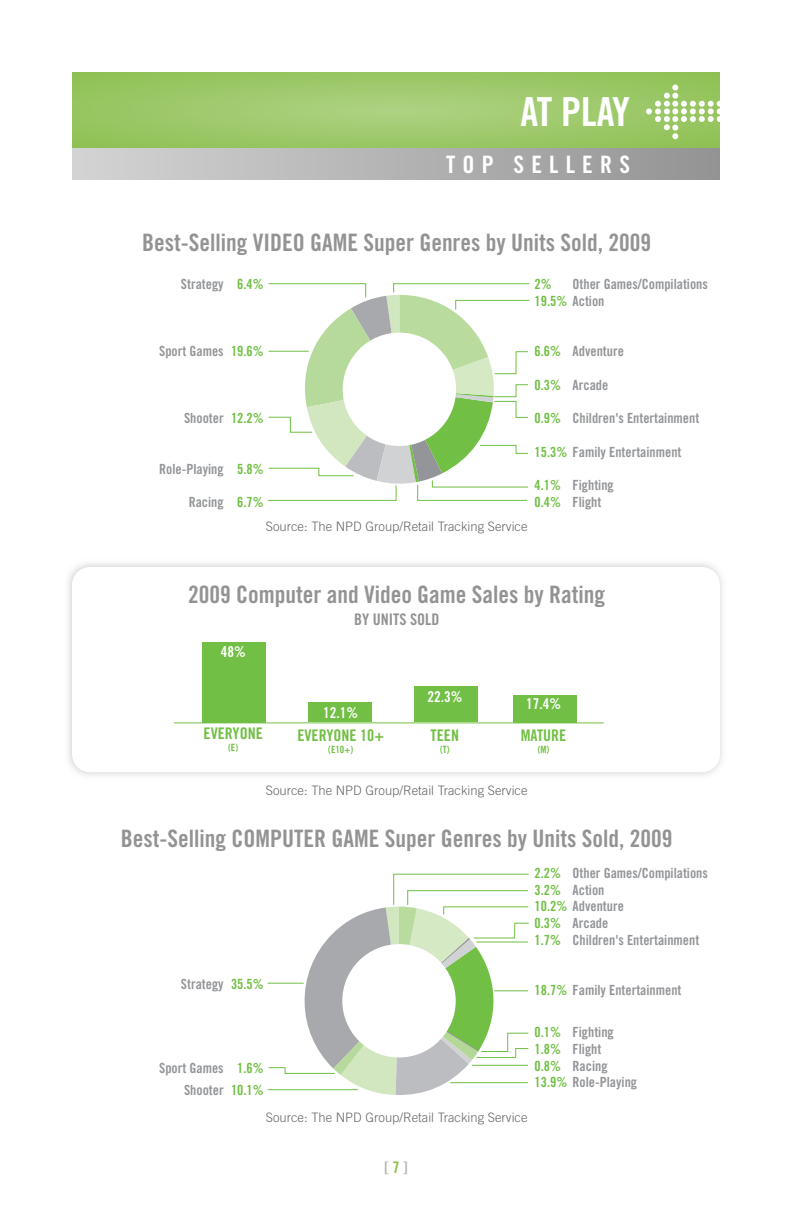
<style>
.page{position:relative;width:792px;height:1224px;background:#fff}
.page>*{position:absolute;margin:0;border:0;box-sizing:border-box;transform-origin:0 0}
.t1{font:40px "Trade Gothic LT Std Bd Cn 20";letter-spacing:-.02em;color:#fff}
.t2{font:24px "Trade Gothic LT Std Bd Cn 20";color:#939393}
.t3{font:24px "Trade Gothic LT Std Bd Cn 20";letter-spacing:.3em;color:#fff}
.t4{font:16px "Trade Gothic Bold Cond Twenty";color:#71bf44}
.t5{font:16px "Trade Gothic LT Std Bd Cn 20";color:#939393}
.t6{font:16px "Trade Gothic LT Std Bd Cn 20";color:#b4b3b3}
.t7{font:15px "Trade Gothic Bold Cond Twenty";color:#fff}
.t8{font:14px/16.8px "Trade Gothic Bold Cond Twenty";color:#939598}
.t9{font:14px "Trade Gothic Bold Cond Twenty";color:#71bf44}
.t10{font:300 13px "Trade Gothic LT Std";color:#686768}
.t11{font:10px "Trade Gothic Bold Cond Twenty";color:#71bf44}
.s1{color:#71bf44}
.s2{color:#8cbf50}
</style>
<div class="page">
<div style="left:72px;top:148px;width:648px;height:31px;background:linear-gradient(to right,#d4d4d4,#949394)"></div>
<svg style="left:72px;top:72px;width:648px;height:76px"></svg>
<svg style="left:646px;top:85px;width:74px;height:54px"></svg>
<div style="left:513px;top:695px;width:64px;height:27px;background:#71bf44"></div>
<div style="left:414px;top:686px;width:63px;height:36px;background:#71bf44"></div>
<div style="left:308px;top:702px;width:64px;height:20px;background:#71bf44"></div>
<div style="left:202px;top:642px;width:64px;height:80px;background:#71bf44"></div>
<hr style="left:174px;top:722px;width:429px;height:1px;background:#71bf44">
<svg style="left:268px;top:283px;width:262px;height:218px"></svg>
<div style="left:343px;top:333px;width:113px;height:113px;background:#fff;border-radius:50%"></div>
<svg style="left:268px;top:873px;width:261px;height:222px"></svg>
<h1 class="t1" style="left:520px;top:97px;width:111px">AT PLAY</h1>
<h2 class="t3" style="left:446px;top:155px;width:185px">TOP SELLERS</h2>
<h2 class="t2" style="left:142px;top:234px;width:510px">Best-Selling VIDEO GAME Super Genres by Units Sold, 2009</h2>
<p class="t8" style="left:181px;top:277px;width:84px">Strategy <span class="s1">6.4%</span></p>
<p class="t8" style="left:159px;top:344px;width:106px">Sport Games <span class="s1">19.6%</span></p>
<p class="t8" style="left:184px;top:411px;width:81px">Shooter <span class="s1">12.2%</span></p>
<p class="t8" style="left:159px;top:461px;width:106px">Role-Playing <span class="s1">5.8%</span></p>
<p class="t8" style="left:189px;top:495px;width:76px">Racing <span class="s1">6.7%</span></p>
<p class="t8" style="left:535px;top:277px;width:175px;text-indent:38px">Other Games/Compilations<br><span class="s1">19.5%</span> Action</p>
<p class="t8" style="left:535px;top:344px;width:91px"><span class="s1">6.6%</span> Adventure</p>
<p class="t8" style="left:535px;top:377px;width:75px"><span class="s1">0.3%</span> Arcade</p>
<p class="t8" style="left:535px;top:411px;width:166px"><span class="s1">0.9%</span> Children's Entertainment</p>
<p class="t8" style="left:535px;top:445px;width:148px"><span class="s1">15.3%</span> Family Entertainment</p>
<p class="t8" style="left:535px;top:478px;width:81px"><span class="s1">4.1%</span> Fighting<br><span class="s1">0.4%</span> Flight</p>
<p class="t9" style="left:535px;top:279px;width:19px">2%</p>
<p class="t10" style="left:266px;top:522px;width:263px">Source: The NPD Group/Retail Tracking Service</p>
<h2 class="t2" style="left:188px;top:586px;width:419px">2009 Computer and Video Game Sales by Rating</h2>
<p class="t5" style="left:354px;top:614px;width:87px">BY UNITS SOLD</p>
<p class="t7" style="left:221px;top:646px;width:26px">48%</p>
<p class="t4" style="left:204px;top:728px;width:61px">EVERYONE</p>
<p class="t11" style="left:228px;top:744px;width:11px">(E)</p>
<p class="t7" style="left:323px;top:707px;width:36px">12.1%</p>
<p class="t4" style="left:297px;top:730px;width:88px">EVERYONE 10+</p>
<p class="t11" style="left:328px;top:746px;width:26px">(E10+)</p>
<p class="t7" style="left:427px;top:691px;width:36px">22.3%</p>
<p class="t4" style="left:431px;top:730px;width:30px">TEEN</p>
<p class="t11" style="left:440px;top:746px;width:11px">(T)</p>
<p class="t7" style="left:526px;top:698px;width:36px">17.4%</p>
<p class="t4" style="left:521px;top:730px;width:47px">MATURE</p>
<p class="t11" style="left:538px;top:746px;width:13px">(M)</p>
<p class="t10" style="left:266px;top:786px;width:263px">Source: The NPD Group/Retail Tracking Service</p>
<h2 class="t2" style="left:121px;top:829px;width:553px">Best-Selling COMPUTER GAME Super Genres by Units Sold, 2009</h2>
<p class="t8" style="left:535px;top:866px;width:175px"><span class="s1">2.2%</span> Other Games/Compilations<br><span class="s1">3.2%</span> Action<br><span class="s1">10.2%</span> Adventure<br><span class="s1">0.3%</span> Arcade<br><span class="s1">1.7%</span> Children's Entertainment</p>
<p class="t8" style="left:181px;top:977px;width:84px">Strategy <span class="s1">35.5%</span></p>
<p class="t8" style="left:159px;top:1058px;width:106px;line-height:22px;text-align:right">Sport Games <span class="s1">1.6%<br></span>Shooter <span class="s1">10.1%</span></p>
<p class="t10" style="left:266px;top:1113px;width:263px">Source: The NPD Group/Retail Tracking Service</p>
<p class="t8" style="left:535px;top:983px;width:148px"><span class="s1">18.7%</span> Family Entertainment</p>
<p class="t8" style="left:535px;top:1025px;width:104px"><span class="s1">0.1%</span> Fighting<br><span class="s1">1.8%</span> Flight<br><span class="s1">0.8%</span> Racing<br><span class="s1">13.9%</span> Role-Playing</p>
<p class="t6" style="left:384px;top:1161px;width:25px">[<span class="s2">7</span>]</p>
</div>
